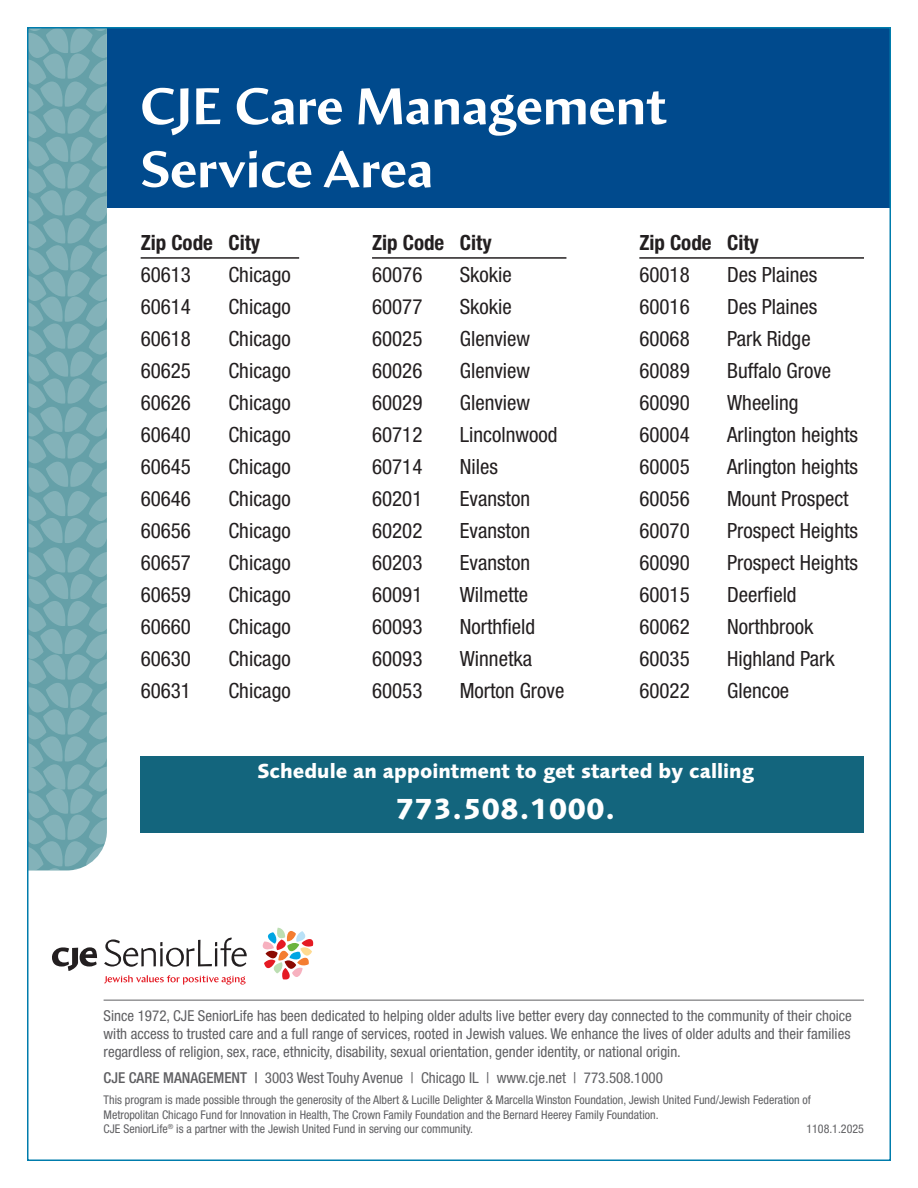
<style>
.page{position:relative;width:918px;height:1188px;background:#fff}
.page>*{position:absolute;margin:0;border:0;box-sizing:border-box;transform-origin:0 0}
.Head_1{font:700 52.5px/63px "Amira";color:#fff}
.Reverse{font:700 30px "Foundry Sans";color:#fff}
.t1{font:condensed 21px "Helvetica Neue LT Std";color:#231f20}
.Reverse-2{font:700 21px "Foundry Sans";color:#fff}
.t2{font:700 condensed 21px "Helvetica Neue LT Std";color:#231f20}
.CJE_Advantage{font:condensed 15px/18px "Helvetica Neue LT Std";color:#5f5f62;text-align:justify}
.t3{font:condensed 12px/14.4px "Helvetica Neue LT Std";color:#5f5f62}
.s1{font-weight:500}
</style>
<div class="page">
<svg style="left:30px;top:30px;width:77px;height:840px"></svg>
<div style="left:107px;top:27px;width:783px;height:180px;background:#004a8d"></div>
<div style="left:141px;top:756px;width:723px;height:77px;background:#13657d"></div>
<svg style="left:262px;top:928px;width:51px;height:52px"></svg>
<svg style="left:104px;top:937px;width:143px;height:30px"></svg>
<svg style="left:52px;top:947px;width:45px;height:24px"></svg>
<svg style="left:104px;top:975px;width:142px;height:10px"></svg>
<hr style="left:104px;top:1000px;width:760px;height:1px;background:#5f5f62">
<hr style="left:141px;top:257px;width:158px;height:2px;background:#231f20">
<hr style="left:372px;top:257px;width:194px;height:2px;background:#231f20">
<hr style="left:639px;top:257px;width:225px;height:2px;background:#231f20">
<p class="Head_1" style="left:141px;top:76px;width:528px">CJE Care Management<br>Service Area</p>
<p class="t2" style="left:141px;top:230px;width:121px">Zip Code City</p>
<p class="t1" style="left:141px;top:263px;width:52px">60613</p>
<p class="t1" style="left:228px;top:263px;width:64px">Chicago</p>
<p class="t1" style="left:141px;top:295px;width:52px">60614</p>
<p class="t1" style="left:228px;top:295px;width:64px">Chicago</p>
<p class="t1" style="left:141px;top:327px;width:52px">60618</p>
<p class="t1" style="left:228px;top:327px;width:64px">Chicago</p>
<p class="t1" style="left:141px;top:359px;width:52px">60625</p>
<p class="t1" style="left:228px;top:359px;width:64px">Chicago</p>
<p class="t1" style="left:141px;top:391px;width:52px">60626</p>
<p class="t1" style="left:228px;top:391px;width:64px">Chicago</p>
<p class="t1" style="left:141px;top:423px;width:52px">60640</p>
<p class="t1" style="left:228px;top:423px;width:64px">Chicago</p>
<p class="t1" style="left:141px;top:455px;width:52px">60645</p>
<p class="t1" style="left:228px;top:455px;width:64px">Chicago</p>
<p class="t1" style="left:141px;top:486px;width:52px">60646</p>
<p class="t1" style="left:228px;top:486px;width:64px">Chicago</p>
<p class="t1" style="left:141px;top:518px;width:52px">60656</p>
<p class="t1" style="left:228px;top:518px;width:64px">Chicago</p>
<p class="t1" style="left:141px;top:550px;width:52px">60657</p>
<p class="t1" style="left:228px;top:550px;width:64px">Chicago</p>
<p class="t1" style="left:141px;top:582px;width:52px">60659</p>
<p class="t1" style="left:228px;top:582px;width:64px">Chicago</p>
<p class="t1" style="left:141px;top:614px;width:52px">60660</p>
<p class="t1" style="left:228px;top:614px;width:64px">Chicago</p>
<p class="t1" style="left:141px;top:646px;width:52px">60630</p>
<p class="t1" style="left:228px;top:646px;width:64px">Chicago</p>
<p class="t1" style="left:141px;top:678px;width:52px">60631</p>
<p class="t1" style="left:228px;top:678px;width:64px">Chicago</p>
<p class="t2" style="left:372px;top:230px;width:121px">Zip Code City</p>
<p class="t1" style="left:372px;top:263px;width:52px">60076</p>
<p class="t1" style="left:460px;top:263px;width:54px">Skokie</p>
<p class="t1" style="left:372px;top:295px;width:52px">60077</p>
<p class="t1" style="left:460px;top:295px;width:54px">Skokie</p>
<p class="t1" style="left:372px;top:327px;width:52px">60025</p>
<p class="t1" style="left:460px;top:327px;width:72px">Glenview</p>
<p class="t1" style="left:372px;top:359px;width:52px">60026</p>
<p class="t1" style="left:460px;top:359px;width:72px">Glenview</p>
<p class="t1" style="left:372px;top:391px;width:52px">60029</p>
<p class="t1" style="left:460px;top:391px;width:72px">Glenview</p>
<p class="t1" style="left:372px;top:423px;width:52px">60712</p>
<p class="t1" style="left:460px;top:423px;width:99px">Lincolnwood</p>
<p class="t1" style="left:372px;top:455px;width:52px">60714</p>
<p class="t1" style="left:460px;top:455px;width:40px">Niles</p>
<p class="t1" style="left:372px;top:486px;width:52px">60201</p>
<p class="t1" style="left:460px;top:486px;width:72px">Evanston</p>
<p class="t1" style="left:372px;top:518px;width:52px">60202</p>
<p class="t1" style="left:460px;top:518px;width:72px">Evanston</p>
<p class="t1" style="left:372px;top:550px;width:52px">60203</p>
<p class="t1" style="left:460px;top:550px;width:72px">Evanston</p>
<p class="t1" style="left:372px;top:582px;width:52px">60091</p>
<p class="t1" style="left:460px;top:582px;width:70px">Wilmette</p>
<p class="t1" style="left:372px;top:614px;width:52px">60093</p>
<p class="t1" style="left:460px;top:614px;width:77px">Northfield</p>
<p class="t1" style="left:372px;top:646px;width:52px">60093</p>
<p class="t1" style="left:460px;top:646px;width:74px">Winnetka</p>
<p class="t1" style="left:372px;top:678px;width:52px">60053</p>
<p class="t1" style="left:460px;top:678px;width:106px">Morton Grove</p>
<p class="t2" style="left:639px;top:230px;width:121px">Zip Code City</p>
<p class="t1" style="left:639px;top:263px;width:52px">60018</p>
<p class="t1" style="left:727px;top:263px;width:92px">Des Plaines</p>
<p class="t1" style="left:639px;top:295px;width:52px">60016</p>
<p class="t1" style="left:727px;top:295px;width:92px">Des Plaines</p>
<p class="t1" style="left:639px;top:327px;width:52px">60068</p>
<p class="t1" style="left:727px;top:327px;width:85px">Park Ridge</p>
<p class="t1" style="left:639px;top:359px;width:52px">60089</p>
<p class="t1" style="left:727px;top:359px;width:106px">Buffalo Grove</p>
<p class="t1" style="left:639px;top:391px;width:52px">60090</p>
<p class="t1" style="left:727px;top:391px;width:73px">Wheeling</p>
<p class="t1" style="left:639px;top:423px;width:52px">60004</p>
<p class="t1" style="left:727px;top:423px;width:133px">Arlington heights</p>
<p class="t1" style="left:639px;top:455px;width:52px">60005</p>
<p class="t1" style="left:727px;top:455px;width:133px">Arlington heights</p>
<p class="t1" style="left:639px;top:486px;width:52px">60056</p>
<p class="t1" style="left:727px;top:486px;width:123px">Mount Prospect</p>
<p class="t1" style="left:639px;top:518px;width:52px">60070</p>
<p class="t1" style="left:727px;top:518px;width:132px">Prospect Heights</p>
<p class="t1" style="left:639px;top:550px;width:52px">60090</p>
<p class="t1" style="left:727px;top:550px;width:132px">Prospect Heights</p>
<p class="t1" style="left:639px;top:582px;width:52px">60015</p>
<p class="t1" style="left:727px;top:582px;width:71px">Deerfield</p>
<p class="t1" style="left:639px;top:614px;width:52px">60062</p>
<p class="t1" style="left:727px;top:614px;width:88px">Northbrook</p>
<p class="t1" style="left:639px;top:646px;width:52px">60035</p>
<p class="t1" style="left:727px;top:646px;width:109px">Highland Park</p>
<p class="t1" style="left:639px;top:678px;width:52px">60022</p>
<p class="t1" style="left:727px;top:678px;width:64px">Glencoe</p>
<p class="Reverse-2" style="left:258px;top:759px;width:498px">Schedule an appointment to get started by calling</p>
<p class="Reverse" style="left:396px;top:791px;width:222px">773.508.1000.</p>
<p class="CJE_Advantage" style="left:104px;top:1006px;width:750px">Since 1972, CJE SeniorLife has been dedicated to helping older adults live better every day connected to the community of their choice with access to trusted care and a full range of services, rooted in Jewish values. We enhance the lives of older adults and their families regardless of religion, sex, race, ethnicity, disability, sexual orientation, gender identity, or national origin.</p>
<p class="CJE_Advantage" style="left:104px;top:1069px;width:561px"><span class="s1">CJE CARE MANAGEMENT |</span> 3003 West Touhy Avenue | Chicago IL | www.cje.net | 773.508.1000</p>
<p class="t3" style="left:104px;top:1093px;width:709px">This program is made possible through the generosity of the Albert &amp; Lucille Delighter &amp; Marcella Winston Foundation, Jewish United Fund/Jewish Federation of<br>Metropolitan Chicago Fund for Innovation in Health, The Crown Family Foundation and the Bernard Heerey Family Foundation.<br>CJE SeniorLife<sup>®</sup> is a partner with the Jewish United Fund in serving our community.</p>
<p class="t3" style="left:806px;top:1121px;width:59px">1108.1.2025</p>
</div>
